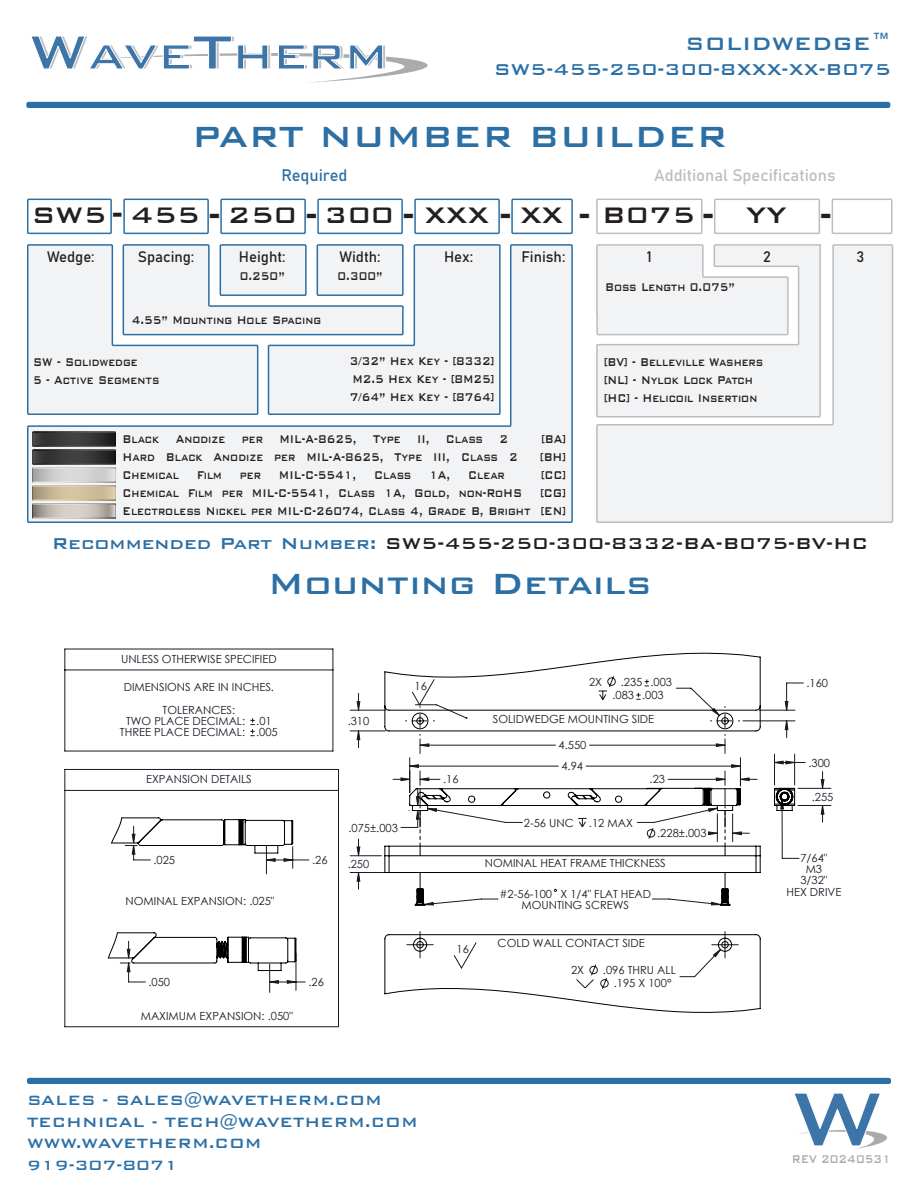
<style>
.page{position:relative;width:918px;height:1188px;background:#fff}
.page>*{position:absolute;margin:0;border:0;box-sizing:border-box;transform-origin:0 0}
.t1{font:500 39px "Bank Gothic BT";color:#2b6fa5}
.t2{font:500 30px "Bank Gothic BT";color:#231f20}
.t3{font:500 24px "Bank Gothic BT";color:#2b6fa5}
.t4{font:500 21px "Bank Gothic BT";color:#231f20}
.t5{font:500 21px "Bank Gothic BT";color:#2b6fa5}
.t6{font:500 18px/21.6px "Bank Gothic BT";color:#2b6fa5}
.t7{font:16.5px "Bahnschrift";color:#bcbdc0}
.t8{font:16.5px "Bahnschrift";color:#2b6fa5}
.t9{font:500 15px/18px "Bank Gothic BT";color:#231f20;scale:.75 1}
.t10{font:15px "Bahnschrift";color:#231f20}
.t11{font:500 15px "Bank Gothic BT";color:#a9abae;scale:.75 1}
.t12{font:11.1px/10.9px "Century Gothic";color:#191924;text-align:center}
.s1{font-size:36px}
.s2{font-size:39px}
.s3{color:#2b6fa5}
</style>
<div class="page">
<svg style="left:596px;top:244px;width:298px;height:279px"></svg>
<div style="left:26px;top:102px;width:864px;height:6px;background:#2b6fa5;border-radius:2px"></div>
<div style="left:27px;top:1078px;width:864px;height:6px;background:#2b6fa5;border-radius:2px"></div>
<svg style="left:794px;top:1093px;width:93px;height:56px"></svg>
<svg style="left:27px;top:244px;width:546px;height:279px"></svg>
<svg style="left:27px;top:244px;width:474px;height:172px"></svg>
<svg style="left:596px;top:244px;width:226px;height:174px"></svg>
<div style="left:27px;top:199px;width:85px;height:35px;border:2px solid #2b6fa5"></div>
<div style="left:123px;top:199px;width:86px;height:35px;border:2px solid #2b6fa5"></div>
<div style="left:220px;top:199px;width:86px;height:35px;border:2px solid #2b6fa5"></div>
<div style="left:317px;top:199px;width:86px;height:35px;border:2px solid #2b6fa5"></div>
<div style="left:714px;top:199px;width:106px;height:35px;border:2px solid #bcbdc0"></div>
<div style="left:832px;top:199px;width:60px;height:35px;border:2px solid #bcbdc0"></div>
<div style="left:414px;top:199px;width:86px;height:35px;border:2px solid #2b6fa5"></div>
<div style="left:596px;top:199px;width:107px;height:35px;border:2px solid #bcbdc0"></div>
<div style="left:511px;top:199px;width:62px;height:35px;border:2px solid #2b6fa5"></div>
<svg style="left:65px;top:650px;width:1px;height:20px"></svg>
<hr style="left:65px;top:790px;width:274px;height:1px;background:#191924">
<hr style="left:65px;top:790px;width:1px;height:237px;background:#191924">
<hr style="left:65px;top:1026px;width:274px;height:1px;background:#191924">
<hr style="left:338px;top:790px;width:1px;height:237px;background:#191924">
<hr style="left:65px;top:751px;width:268px;height:1px;background:#191924">
<hr style="left:65px;top:670px;width:1px;height:81px;background:#191924">
<hr style="left:65px;top:670px;width:268px;height:1px;background:#191924">
<hr style="left:333px;top:670px;width:1px;height:81px;background:#191924">
<hr style="left:65px;top:649px;width:268px;height:1px;background:#191924">
<svg style="left:333px;top:649px;width:1px;height:21px"></svg>
<svg style="left:65px;top:770px;width:1px;height:20px"></svg>
<hr style="left:65px;top:769px;width:274px;height:1px;background:#191924">
<svg style="left:127px;top:702px;width:697px;height:281px"></svg>
<svg style="left:384px;top:787px;width:377px;height:119px"></svg>
<svg style="left:384px;top:653px;width:377px;height:82px"></svg>
<svg style="left:384px;top:932px;width:377px;height:81px"></svg>
<svg style="left:418px;top:788px;width:377px;height:118px"></svg>
<svg style="left:111px;top:817px;width:183px;height:58px"></svg>
<svg style="left:108px;top:932px;width:189px;height:60px"></svg>
<img style="left:33px;top:450px;width:82px;height:14px">
<img style="left:33px;top:432px;width:82px;height:14px">
<img style="left:33px;top:468px;width:82px;height:14px">
<img style="left:33px;top:486px;width:82px;height:14px">
<img style="left:33px;top:504px;width:82px;height:14px">
<svg style="left:32px;top:36px;width:396px;height:47px"></svg>
<h3 class="t3" style="left:685px;top:31px;width:207px">SOLIDWEDGE™</h3>
<h3 class="t5" style="left:494px;top:58px;width:399px">SW5-455-250-300-8XXX-XX-B075</h3>
<h1 class="t1" style="left:192px;top:115px;width:538px">PART NUMBER BUILDER</h1>
<p class="t8" style="left:281px;top:163px;width:68px">Required</p>
<p class="t7" style="left:654px;top:163px;width:183px">Additional Specifications</p>
<h2 class="t2" style="left:31px;top:199px;width:802px">SW5<span class="s1">-</span> 455 <span class="s2">-</span> 250 <span class="s2">-</span> 300 <span class="s2">-</span> XXX <span class="s2">-</span> XX <span class="s2">-</span> B075 <span class="s2">-</span> YY <span class="s2">-</span></h2>
<p class="t10" style="left:47px;top:245px;width:49px">Wedge:</p>
<p class="t10" style="left:138px;top:245px;width:58px">Spacing:</p>
<p class="t10" style="left:444px;top:245px;width:31px">Hex:</p>
<p class="t10" style="left:521px;top:245px;width:46px">Finish:</p>
<p class="t10" style="left:647px;top:245px;width:6px">1</p>
<p class="t10" style="left:763px;top:245px;width:9px">2</p>
<p class="t10" style="left:857px;top:245px;width:9px">3</p>
<p class="t10" style="left:239px;top:245px;width:48px">Height:</p>
<p class="t9" style="left:240px;top:267px;width:62px">0.250”</p>
<p class="t10" style="left:339px;top:245px;width:43px">Width:</p>
<p class="t9" style="left:338px;top:267px;width:62px">0.300”</p>
<p class="t9" style="left:132px;top:311px;width:254px">4.55” Mounting Hole Spacing</p>
<p class="t9" style="left:33px;top:353px;width:170px">SW - Solidwedge<br>5 - Active Segments</p>
<p class="t9" style="left:350px;top:352px;width:195px;text-align:justify">3/32” Hex Key - [8332] M2.5 Hex Key - [8M25] 7/64” Hex Key - [8764]</p>
<p class="t9" style="left:123px;top:430px;width:516px">Black Anodize per MIL-A-8625, Type II, Class 2</p>
<p class="t9" style="left:541px;top:430px;width:35px">[BA]</p>
<p class="t9" style="left:123px;top:448px;width:529px">Hard Black Anodize per MIL-A-8625, Type III, Class 2</p>
<p class="t9" style="left:540px;top:448px;width:37px">[BH]</p>
<p class="t9" style="left:123px;top:466px;width:511px">Chemical Film per MIL-C-5541, Class 1A, Clear</p>
<p class="t9" style="left:123px;top:466px;width:593px;text-align:justify;text-indent:418px">[CC] Chemical Film per MIL-C-5541, Class 1A, Gold, non-RoHS [CG] Electroless Nickel per MIL-C-26074, Class 4, Grade B, Bright [EN]</p>
<p class="t9" style="left:605px;top:278px;width:174px">Boss Length 0.075”</p>
<p class="t9" style="left:604px;top:353px;width:214px">[BV] - Belleville Washers [NL] - Nylok Lock Patch [HC] - Helicoil Insertion</p>
<h3 class="t4" style="left:52px;top:532px;width:818px"><span class="s3">Recommended Part Number:</span> SW5-455-250-300-8332-BA-B075-BV-HC</h3>
<h1 class="t1" style="left:268px;top:562px;width:385px">Mounting Details</h1>
<p class="t12" style="left:121px;top:653px;width:157px">UNLESS OTHERWISE SPECIFIED</p>
<p class="t12" style="left:124px;top:676px;width:152px;line-height:22px">DIMENSIONS ARE IN INCHES.<br>TOLERANCES:</p>
<p class="t12" style="left:120px;top:715px;width:159px">TWO PLACE DECIMAL: .01<br>THREE PLACE DECIMAL: .005</p>
<p class="t12" style="left:146px;top:773px;width:107px">EXPANSION DETAILS</p>
<p class="t12" style="left:154px;top:855px;width:23px">.025</p>
<p class="t12" style="left:312px;top:855px;width:17px">.26</p>
<p class="t12" style="left:126px;top:896px;width:150px">NOMINAL EXPANSION: .025"</p>
<p class="t12" style="left:149px;top:976px;width:23px">.050</p>
<p class="t12" style="left:308px;top:976px;width:17px">.26</p>
<p class="t12" style="left:141px;top:1010px;width:154px">MAXIMUM EXPANSION: .050"</p>
<p class="t12" style="left:348px;top:715px;width:23px">.310</p>
<p class="t12" style="left:348px;top:822px;width:51px">.075±.003</p>
<p class="t12" style="left:348px;top:859px;width:23px">.250</p>
<p class="t12" style="left:415px;top:680px;width:14px">16</p>
<p class="t12" style="left:589px;top:676px;width:14px">2X</p>
<p class="t12" style="left:612px;top:675px;width:61px;line-height:13.5px;text-align:left;text-indent:8px">.235 .003 .083 .003</p>
<p class="t12" style="left:493px;top:713px;width:163px">SOLIDWEDGE MOUNTING SIDE</p>
<p class="t12" style="left:559px;top:740px;width:29px">4.550</p>
<p class="t12" style="left:561px;top:761px;width:23px">4.94</p>
<p class="t12" style="left:443px;top:774px;width:17px">.16</p>
<p class="t12" style="left:650px;top:774px;width:17px">.23</p>
<p class="t12" style="left:524px;top:817px;width:52px">2-56 UNC</p>
<p class="t12" style="left:589px;top:817px;width:45px">.12 MAX</p>
<p class="t12" style="left:657px;top:828px;width:51px">.228±.003</p>
<p class="t12" style="left:485px;top:858px;width:183px">NOMINAL HEAT FRAME THICKNESS</p>
<p class="t12" style="left:456px;top:943px;width:14px">16</p>
<p class="t12" style="left:500px;top:888px;width:153px">#2-56-100 X 1/4" FLAT HEAD<br>MOUNTING SCREWS</p>
<p class="t12" style="left:498px;top:938px;width:149px">COLD WALL CONTACT SIDE</p>
<p class="t12" style="left:571px;top:964px;width:14px">2X</p>
<p class="t12" style="left:603px;top:963px;width:74px;line-height:13.5px">.096 THRU ALL .195 X 100°</p>
<p class="t6" style="left:27px;top:1089px;width:392px">SALES - SALES@WAVETHERM.COM<br>TECHNICAL - TECH@WAVETHERM.COM<br>WWW.WAVETHERM.COM<br>919-307-8071</p>
<p class="t12" style="left:806px;top:678px;width:23px">.160</p>
<p class="t12" style="left:808px;top:757px;width:23px">.300</p>
<p class="t12" style="left:812px;top:791px;width:23px">.255</p>
<p class="t12" style="left:786px;top:853px;width:56px">7/64"<br>M3<br>3/32"<br>HEX DRIVE</p>
<p class="t11" style="left:792px;top:1151px;width:134px">REV 20240531</p>
</div>
